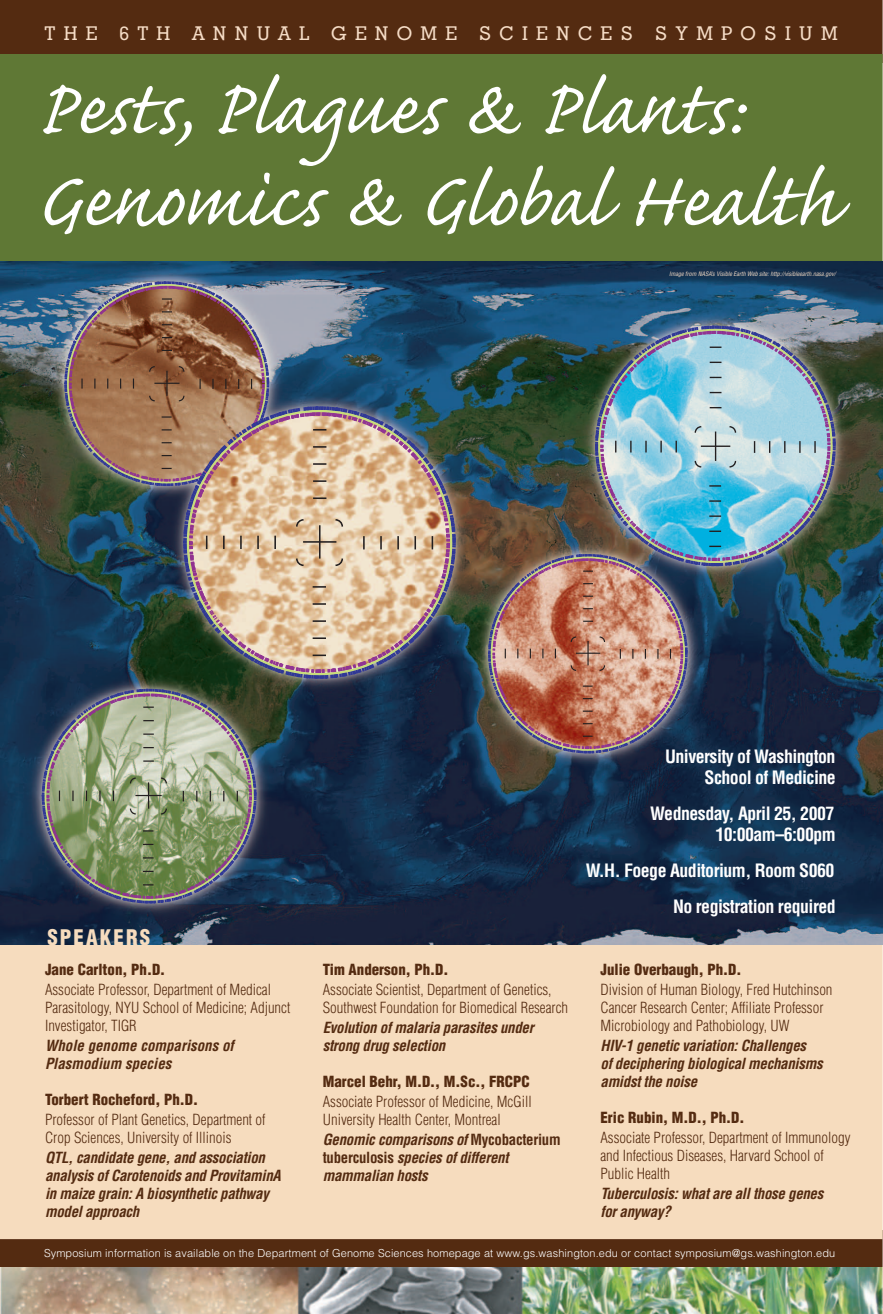
<style>
.page{position:relative;width:883px;height:1314px;background:#fff}
.page>*{position:absolute;margin:0;border:0;box-sizing:border-box;transform-origin:0 0}
.t1{font:98px/92px "Caflisch Script Pro";color:#fff}
.t2{font:900 condensed 21px "Helvetica";letter-spacing:.1em;color:#f6dcbe}
.t3{font:500 19px "Geometric Slab 703 BT";letter-spacing:.435em;color:#f6ddc7}
.t4{font:700 condensed 18px/21.6px "Helvetica";letter-spacing:-.03em;color:#fff;text-align:right}
.t5{font:300 condensed 15px/18px "Helvetica";color:#542b11}
.t6{font:italic 700 condensed 15px/18px "Helvetica";letter-spacing:-.02em;color:#542b11}
.t7{font:900 condensed 15px "Helvetica";color:#542b11}
.t8{font:italic 700 condensed 15px/18px "Helvetica";color:#542b11}
.t9{font:300 11px "Helvetica";letter-spacing:.01em;color:#fff}
.t10{font:italic condensed 6px "Helvetica";color:#f6ddc7}
.s1{font-style:normal}
</style>
<div class="page">
<img style="left:0;top:261px;width:882px;height:684px">
<div style="left:0;top:0;width:882px;height:63px;background:#542b11"></div>
<div style="left:0;top:54px;width:882px;height:207px;background:#5f7835"></div>
<div style="left:0;top:1230px;width:882px;height:39px;background:#542b11"></div>
<div style="left:0;top:945px;width:882px;height:294px;background:#f6dcbe"></div>
<img style="left:63px;top:280px;width:395px;height:401px">
<img style="left:40px;top:687px;width:218px;height:218px">
<img style="left:486px;top:324px;width:351px;height:431px">
<img style="left:0;top:1267px;width:882px;height:47px">
<p class="t3" style="left:44px;top:22px;width:794px">THE 6TH ANNUAL GENOME SCIENCES SYMPOSIUM</p>
<h1 class="t1" style="left:36px;top:73px;width:802px">Pests, Plagues &amp; Plants:<br>Genomics &amp; Global Health</h1>
<p class="t10" style="left:669px;top:270px;width:168px">Image from NASA’s Visible Earth Web site: http://visibleearth.nasa.gov/</p>
<h2 class="t2" style="left:47px;top:924px;width:104px">SPEAKERS</h2>
<p class="t4" style="left:665px;top:745px;width:172px">University of Washington<br>School of Medicine</p>
<p class="t4" style="left:650px;top:802px;width:187px">Wednesday, April 25, 2007<br>10:00am–6:00pm</p>
<p class="t4" style="left:585px;top:852px;width:251px;line-height:35.6px">W.H. Foege Auditorium, Room S060<br>No registration required</p>
<p class="t7" style="left:600px;top:960px;width:142px">Julie Overbaugh, Ph.D.</p>
<p class="t5" style="left:600px;top:981px;width:233px">Division of Human Biology, Fred Hutchinson<br>Cancer Research Center; Affiliate Professor<br>Microbiology and Pathobiology, UW</p>
<p class="t6" style="left:600px;top:1037px;width:224px">HIV-1 genetic variation: Challenges<br>of deciphering biological mechanisms amidst the noise</p>
<p class="t7" style="left:600px;top:1108px;width:145px">Eric Rubin, M.D., Ph.D.</p>
<p class="t5" style="left:600px;top:1129px;width:251px">Associate Professor, Department of Immunology and Infectious Diseases, Harvard School of<br>Public Health</p>
<p class="t6" style="left:600px;top:1185px;width:224px">Tuberculosis: what are all those genes for anyway?</p>
<p class="t9" style="left:44px;top:1246px;width:792px">Symposium information is available on the Department of Genome Sciences homepage at www.gs.washington.edu or contact symposium@gs.washington.edu</p>
<p class="t7" style="left:45px;top:960px;width:122px">Jane Carlton, Ph.D.</p>
<p class="t5" style="left:45px;top:981px;width:247px">Associate Professor, Department of Medical<br>Parasitology, NYU School of Medicine; Adjunct<br>Investigator, TIGR</p>
<p class="t8" style="left:45px;top:1037px;width:190px">Whole genome comparisons of<br>Plasmodium species</p>
<p class="t7" style="left:45px;top:1090px;width:155px">Torbert Rocheford, Ph.D.</p>
<p class="t5" style="left:45px;top:1111px;width:222px">Professor of Plant Genetics, Department of<br>Crop Sciences, University of Illinois</p>
<p class="t6" style="left:45px;top:1149px;width:237px">QTL, candidate gene, and association analysis of Carotenoids and ProvitaminA in maize grain: A biosynthetic pathway model approach</p>
<p class="t7" style="left:323px;top:960px;width:127px">Tim Anderson, Ph.D.</p>
<p class="t5" style="left:323px;top:981px;width:247px">Associate Scientist, Department of Genetics,<br>Southwest Foundation for Biomedical Research</p>
<p class="t6" style="left:323px;top:1019px;width:212px">Evolution of malaria parasites under strong drug selection</p>
<p class="t7" style="left:323px;top:1072px;width:208px">Marcel Behr, M.D., M.Sc., FRCPC</p>
<p class="t5" style="left:323px;top:1093px;width:210px">Associate Professor of Medicine, McGill<br>University Health Center, Montreal</p>
<p class="t6" style="left:323px;top:1131px;width:239px">Genomic comparisons of <span class="s1">Mycobacterium tuberculosis</span> species of different mammalian hosts</p>
</div>
